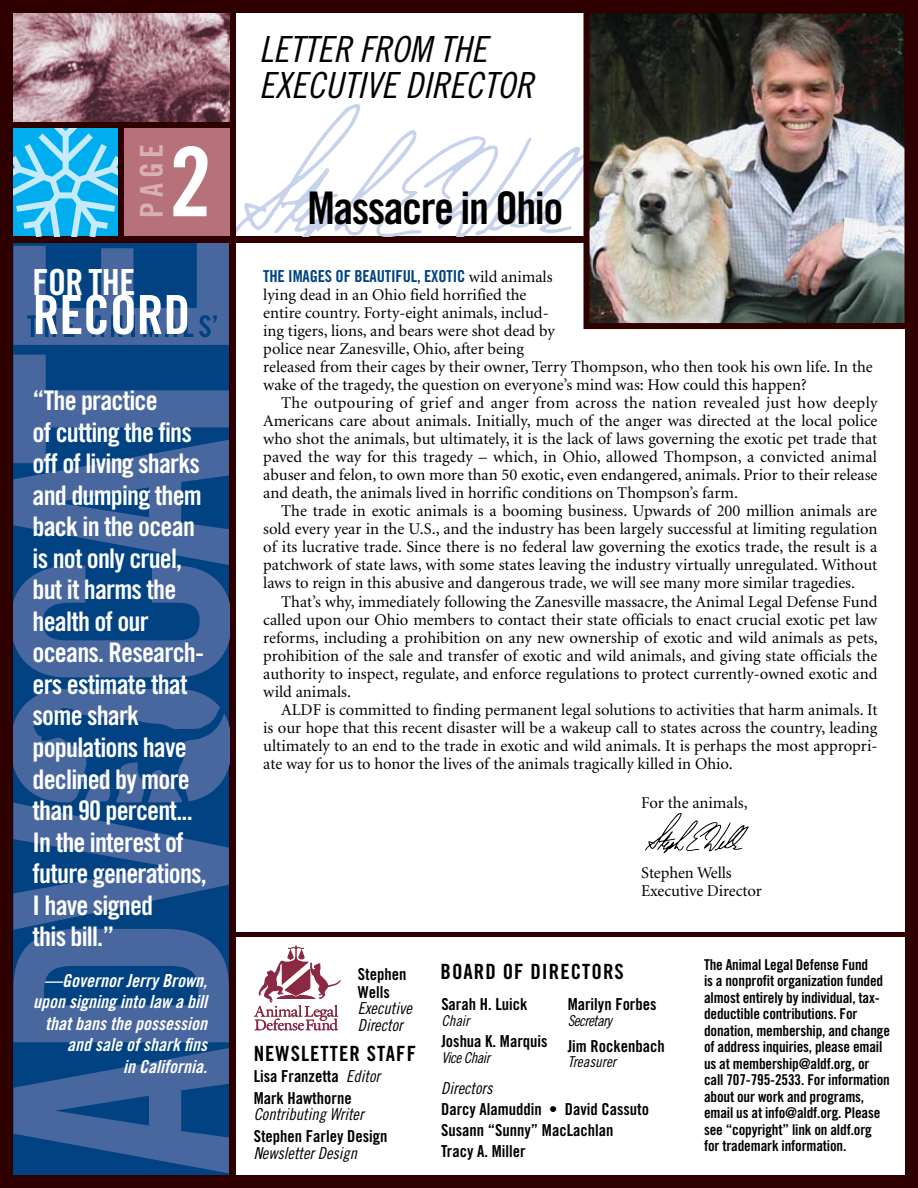
<style>
.page{position:relative;width:918px;height:1188px;background:#2e0000}
.page>*{position:absolute;margin:0;border:0;box-sizing:border-box;transform-origin:0 0}
.t1{font:96px "Trade Gothic LT Std Bd Cn 20";color:#fff}
.t2{font:54px "Trade Gothic LT Std Bd Cn 20";color:#fff}
.t3{font:45px "Trade Gothic LT Std Bd Cn 20";letter-spacing:-.035em;color:#000}
.t4{font:36px/36px "Trade Gothic LT Std Cn 18 Obl";color:#000}
.t5{font:36px "Trade Gothic LT Std Bd Cn 20";color:#fff}
.t6{font:31.5px "Trade Gothic LT Std Bd Cn 20";color:#d8b0b3}
.t7{font:27px/31.5px "Trade Gothic LT Std Bd Cn 20";letter-spacing:-.03em;color:#fff}
.t8{font:21px "Trade Gothic LT Std Bd Cn 20";letter-spacing:.05em;color:#000}
.t9{font:18px/21.6px "Trade Gothic LT Bold Cond Twenty Obl";color:#fff;text-align:right}
.t10{font:16.5px/18px "Minion";color:#000;text-align:justify}
.t11{font:16.5px/21px "Trade Gothic LT Std Bd Cn 20";color:#000}
.t12{font:16.5px/16.5px "Trade Gothic LT Std Cn 18 Obl";color:#000}
.t13{font:16.5px "Trade Gothic LT Std Bd Cn 20";letter-spacing:-.01em;color:#004282}
.t14{font:15px/16.5px "Trade Gothic LT Std Bd Cn 20";letter-spacing:-.01em;color:#000}
.t15{font:15px "Trade Gothic LT Std Cn 18 Obl";letter-spacing:-.035em;color:#000}
.t16{font:15px "Trade Gothic LT Std Cn 18 Obl";color:#000}
.s1{font-family:"Minion";color:#000}
.s2{font-family:"Trade Gothic LT Std Cn 18 Obl"}
</style>
<div class="page">
<div style="left:124px;top:128px;width:106px;height:108px;background:#b6717b"></div>
<svg style="left:14px;top:128px;width:104px;height:108px"></svg>
<div style="left:58px;top:192px;width:16px;height:6px;background:#c7eafb"></div>
<div style="left:14px;top:243px;width:216px;height:931px;background:#004282"></div>
<svg style="left:14px;top:1048px;width:215px;height:125px"></svg>
<svg style="left:14px;top:355px;width:216px;height:322px"></svg>
<svg style="left:14px;top:689px;width:216px;height:353px"></svg>
<svg style="left:14px;top:243px;width:215px;height:102px"></svg>
<div style="left:236px;top:937px;width:668px;height:237px;background:#fff"></div>
<div style="left:236px;top:243px;width:668px;height:689px;background:#fff"></div>
<div style="left:236px;top:14px;width:668px;height:222px;background:#fff"></div>
<img style="left:14px;top:14px;width:216px;height:108px">
<svg style="left:254px;top:945px;width:87px;height:85px"></svg>
<svg style="left:645px;top:813px;width:104px;height:40px"></svg>
<svg style="left:236px;top:102px;width:348px;height:134px"></svg>
<img style="left:591px;top:15px;width:312px;height:307px">
<div style="left:584px;top:8px;width:326px;height:321px;border:6px solid #2e0000"></div>
<h3 class="t6" style="left:133px;top:218px;width:74px;rotate:-90deg">PAGE</h3>
<h1 class="t1" style="left:169px;top:124px;width:44px">2</h1>
<h3 class="t4" style="left:259px;top:32px;width:275px">LETTER FROM THE<br>EXECUTIVE DIRECTOR</h3>
<h3 class="t3" style="left:308px;top:181px;width:257px">Massacre in Ohio</h3>
<h3 class="t5" style="left:33px;top:260px;width:104px">For the</h3>
<h2 class="t2" style="left:33px;top:282px;width:159px">Record</h2>
<p class="t13" style="left:263px;top:267px;width:291px">Th e images of beautiful, exotic <span class="s1">wild animals</span></p>
<p class="t10" style="left:263px;top:287px;width:611px;text-align:left">lying dead in an Ohio field horrified the<br>entire country. Forty-eight animals, includ-<br>ing tigers, lions, and bears were shot dead by<br>police near Zanesville, Ohio, after being<br>released from their cages by their owner, Terry Thompson, who then took his own life. In the wake of the tragedy, the question on everyone’s mind was: How could this happen?</p>
<p class="t10" style="left:263px;top:395px;width:616px;text-indent:18px">The outpouring of grief and anger from across the nation revealed just how deeply Americans care about animals. Initially, much of the anger was directed at the local police who shot the animals, but ultimately, it is the lack of laws governing the exotic pet trade that paved the way for this tragedy – which, in Ohio, allowed Thompson, a convicted animal abuser and felon, to own more than 50 exotic, even endangered, animals. Prior to their release and death, the animals lived in horrific conditions on Thompson’s farm.</p>
<p class="t10" style="left:263px;top:503px;width:616px;text-indent:18px">The trade in exotic animals is a booming business. Upwards of 200 million animals are sold every year in the U.S., and the industry has been largely successful at limiting regulation of its lucrative trade. Since there is no federal law governing the exotics trade, the result is a patchwork of state laws, with some states leaving the industry virtually unregulated. Without laws to reign in this abusive and dangerous trade, we will see many more similar tragedies.</p>
<p class="t10" style="left:263px;top:593px;width:616px;text-indent:18px">That’s why, immediately following the Zanesville massacre, the Animal Legal Defense Fund called upon our Ohio members to contact their state officials to enact crucial exotic pet law reforms, including a prohibition on any new ownership of exotic and wild animals as pets, prohibition of the sale and transfer of exotic and wild animals, and giving state officials the authority to inspect, regulate, and enforce regulations to protect currently-owned exotic and wild animals.</p>
<p class="t10" style="left:263px;top:701px;width:616px;text-indent:18px">ALDF is committed to finding permanent legal solutions to activities that harm animals. It is our hope that this recent disaster will be a wakeup call to states across the country, leading ultimately to an end to the trade in exotic and wild animals. It is perhaps the most appropri&shy;ate way for us to honor the lives of the animals tragically killed in Ohio.</p>
<p class="t10" style="left:641px;top:794px;width:108px">For the animals,</p>
<p class="t7" style="left:33px;top:385px;width:176px">“The practice<br>of cutting the fins off of living sharks and dumping them back in the ocean is not only cruel, but it harms the health of our oceans. Research&shy;ers estimate that some shark populations have declined by more than 90 percent...<br>In the interest of future generations,<br>I have signed<br>this bill.”</p>
<p class="t9" style="left:33px;top:969px;width:175px">—Governor Jerry Brown, upon signing into law a bill that bans the possession and sale of shark fins<br>in California.</p>
<p class="t11" style="left:358px;top:965px;width:50px;line-height:18px">Stephen<br>Wells</p>
<p class="t10" style="left:641px;top:864px;width:122px">Stephen Wells<br>Executive Director</p>
<p class="t8" style="left:440px;top:959px;width:33px">BOARD</p>
<p class="t8" style="left:503px;top:959px;width:111px">OF DIRECTORS</p>
<p class="t14" style="left:704px;top:956px;width:188px">The Animal Legal Defense Fund<br>is a nonprofit organization funded almost entirely by individual, tax&shy;deductible contributions. For donation, membership, and change of address inquiries, please email us at membership@aldf.org, or call 707-795-2533. For information about our work and programs, email us at info@aldf.org. Please see “copyright” link on aldf.org for trademark information.</p>
<p class="t11" style="left:441px;top:993px;width:88px">Sarah H. Luick</p>
<p class="t15" style="left:441px;top:1012px;width:30px">Chair</p>
<p class="t11" style="left:441px;top:1031px;width:108px">Joshua K. Marquis</p>
<p class="t15" style="left:441px;top:1049px;width:50px">Vice Chair</p>
<p class="t11" style="left:568px;top:993px;width:90px">Marilyn Forbes</p>
<p class="t15" style="left:568px;top:1012px;width:46px">Secretary</p>
<p class="t11" style="left:568px;top:1035px;width:99px">Jim Rockenbach</p>
<p class="t16" style="left:568px;top:1053px;width:50px">Treasurer</p>
<p class="t12" style="left:358px;top:1000px;width:56px">Executive<br>Director</p>
<p class="t8" style="left:254px;top:1040px;width:48px">NEWSLETTER</p>
<p class="t8" style="left:367px;top:1040px;width:51px">STAFF</p>
<p class="t11" style="left:254px;top:1066px;width:128px">Lisa Franzetta <span class="s2">Editor<br></span>Mark Hawthorne</p>
<p class="t12" style="left:254px;top:1106px;width:111px">Contributing Writer</p>
<p class="t11" style="left:254px;top:1126px;width:135px">Stephen Farley Design</p>
<p class="t12" style="left:254px;top:1145px;width:105px">Newsletter Design</p>
<p class="t12" style="left:441px;top:1081px;width:53px">Directors</p>
<p class="t11" style="left:441px;top:1099px;width:209px">Darcy Alamuddin • David Cassuto<br>Susann “Sunny” MacLachlan<br>Tracy A. Miller</p>
</div>
